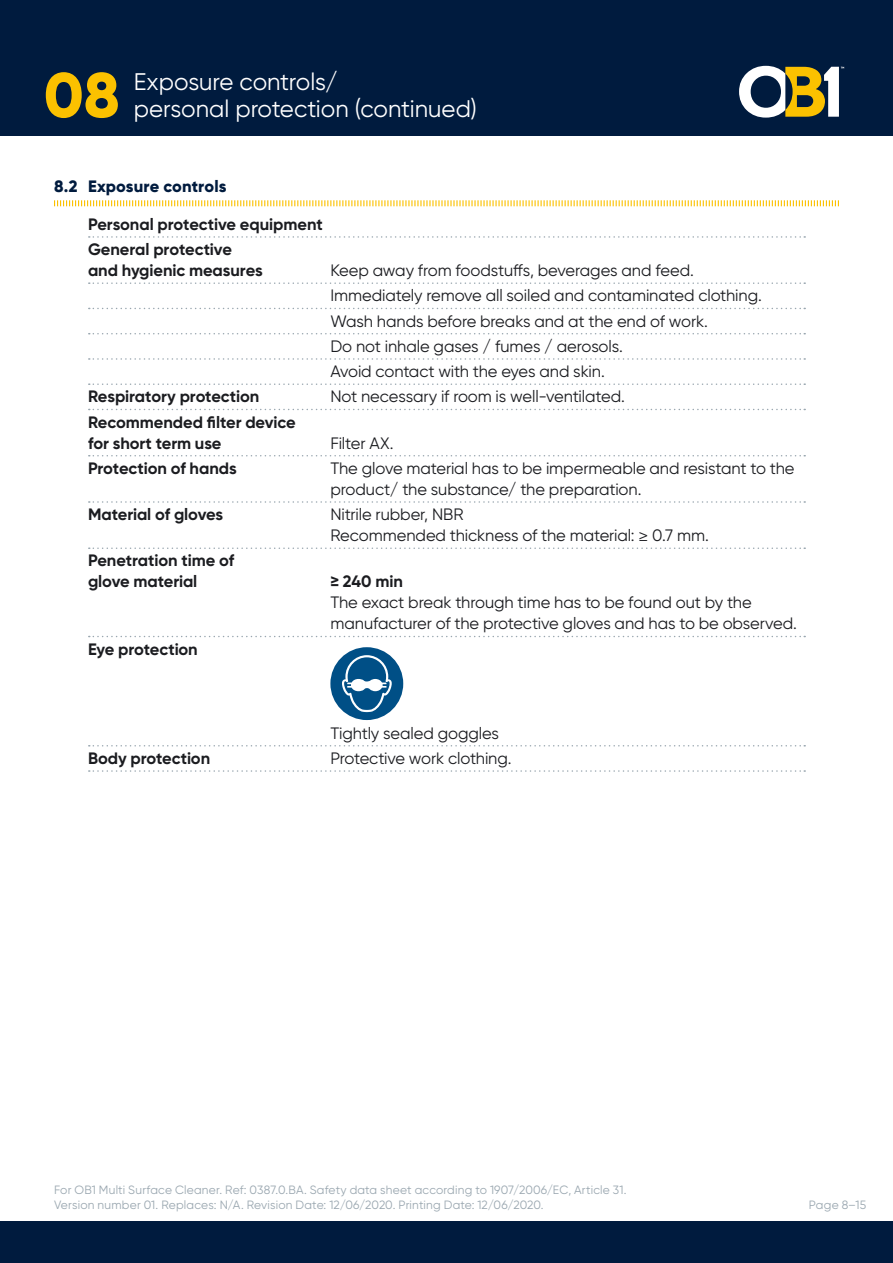
<style>
.page{position:relative;width:893px;height:1263px;background:#fff}
.page>*{position:absolute;margin:0;border:0;box-sizing:border-box;transform-origin:0 0}
.Section_Number{font:800 63px "Gilroy";color:#fbc100}
.Main_Section{font:24px/27px "Gilroy";color:#fff}
.Subset{font:16.5px/21px "Gilroy";letter-spacing:-.005em;color:#1b1c20}
.Subset-2{font:700 16.5px/21px "Gilroy";letter-spacing:-.005em;color:#1b1c20}
.Section{font:800 16.5px "Gilroy";letter-spacing:.005em;color:#001b3e}
.t1{font:12px/15px "Gilroy";letter-spacing:.015em;color:#9aa7b0}
.s1{font-family:"Myriad Pro"}
.s2{font-weight:700}
</style>
<div class="page">
<div style="left:0;top:0;width:893px;height:136px;background:#001b3e"></div>
<svg style="left:739px;top:66px;width:105px;height:52px"></svg>
<div style="left:0;top:1222px;width:893px;height:41px;background:#001b3e"></div>
<svg style="left:54px;top:200px;width:785px;height:7px"></svg>
<svg style="left:89px;top:236px;width:716px;height:2px"></svg>
<svg style="left:89px;top:282px;width:716px;height:2px"></svg>
<svg style="left:89px;top:308px;width:716px;height:1px"></svg>
<svg style="left:89px;top:333px;width:716px;height:1px"></svg>
<svg style="left:89px;top:358px;width:716px;height:2px"></svg>
<svg style="left:89px;top:383px;width:716px;height:2px"></svg>
<svg style="left:89px;top:409px;width:716px;height:1px"></svg>
<svg style="left:89px;top:455px;width:716px;height:1px"></svg>
<svg style="left:89px;top:501px;width:716px;height:2px"></svg>
<svg style="left:89px;top:547px;width:716px;height:2px"></svg>
<svg style="left:89px;top:636px;width:716px;height:1px"></svg>
<svg style="left:89px;top:745px;width:716px;height:1px"></svg>
<svg style="left:89px;top:770px;width:716px;height:2px"></svg>
<div style="left:330px;top:647px;width:73px;height:73px;background:#004f86;border-radius:50%"></div>
<svg style="left:342px;top:655px;width:50px;height:57px"></svg>
<p class="Section_Number" style="left:44px;top:55px;width:77px">08</p>
<p class="Main_Section" style="left:134px;top:68px;width:345px">Exposure controls/<br>personal protection (continued)</p>
<p class="Section" style="left:54px;top:176px;width:174px">8.2 Exposure controls</p>
<p class="Subset-2" style="left:88px;top:213px;width:236px">Personal protective equipment</p>
<p class="Subset-2" style="left:88px;top:239px;width:176px">General protective and hygienic measures</p>
<p class="Subset" style="left:330px;top:260px;width:365px">Keep away from foodstuffs, beverages and feed.</p>
<p class="Subset" style="left:330px;top:285px;width:433px">Immediately remove all soiled and contaminated clothing.</p>
<p class="Subset" style="left:330px;top:310px;width:379px">Wash hands before breaks and at the end of work.</p>
<p class="Subset" style="left:330px;top:335px;width:294px">Do not inhale gases / fumes / aerosols.</p>
<p class="Subset" style="left:330px;top:361px;width:276px">Avoid contact with the eyes and skin.</p>
<p class="Subset-2" style="left:88px;top:386px;width:173px">Respiratory protection</p>
<p class="Subset" style="left:330px;top:386px;width:296px">Not necessary if room is well-ventilated.</p>
<p class="Subset-2" style="left:88px;top:411px;width:209px">Recommended filter device for short term use</p>
<p class="Subset" style="left:330px;top:432px;width:65px">Filter AX.</p>
<p class="Subset-2" style="left:88px;top:457px;width:150px">Protection of hands</p>
<p class="Subset" style="left:330px;top:457px;width:466px">The glove material has to be impermeable and resistant to the product/ the substance/ the preparation.</p>
<p class="Subset-2" style="left:88px;top:504px;width:137px">Material of gloves</p>
<p class="Subset" style="left:330px;top:504px;width:380px">Nitrile rubber, NBR<br>Recommended thickness of the material: <span class="s1">≥</span> 0.7 mm.</p>
<p class="Subset-2" style="left:88px;top:550px;width:148px">Penetration time of glove material</p>
<p class="Subset" style="left:330px;top:571px;width:468px"><span class="s2">≥ 240 min<br></span>The exact break through time has to be found out by the manufacturer of the protective gloves and has to be observed.</p>
<p class="Subset-2" style="left:88px;top:638px;width:111px">Eye protection</p>
<p class="Subset" style="left:330px;top:722px;width:170px">Tightly sealed goggles</p>
<p class="Subset-2" style="left:88px;top:747px;width:124px">Body protection</p>
<p class="Subset" style="left:330px;top:747px;width:183px">Protective work clothing.</p>
<p class="t1" style="left:54px;top:1182px;width:574px">For OB1 Multi Surface Cleaner. Ref: 0387.0.BA. Safety data sheet according to 1907/2006/EC, Article 31.<br>Version number 01. Replaces: N/A. Revision Date: 12/06/2020. Printing Date: 12/06/2020.</p>
<p class="t1" style="left:809px;top:1197px;width:59px">Page 8–15</p>
</div>
